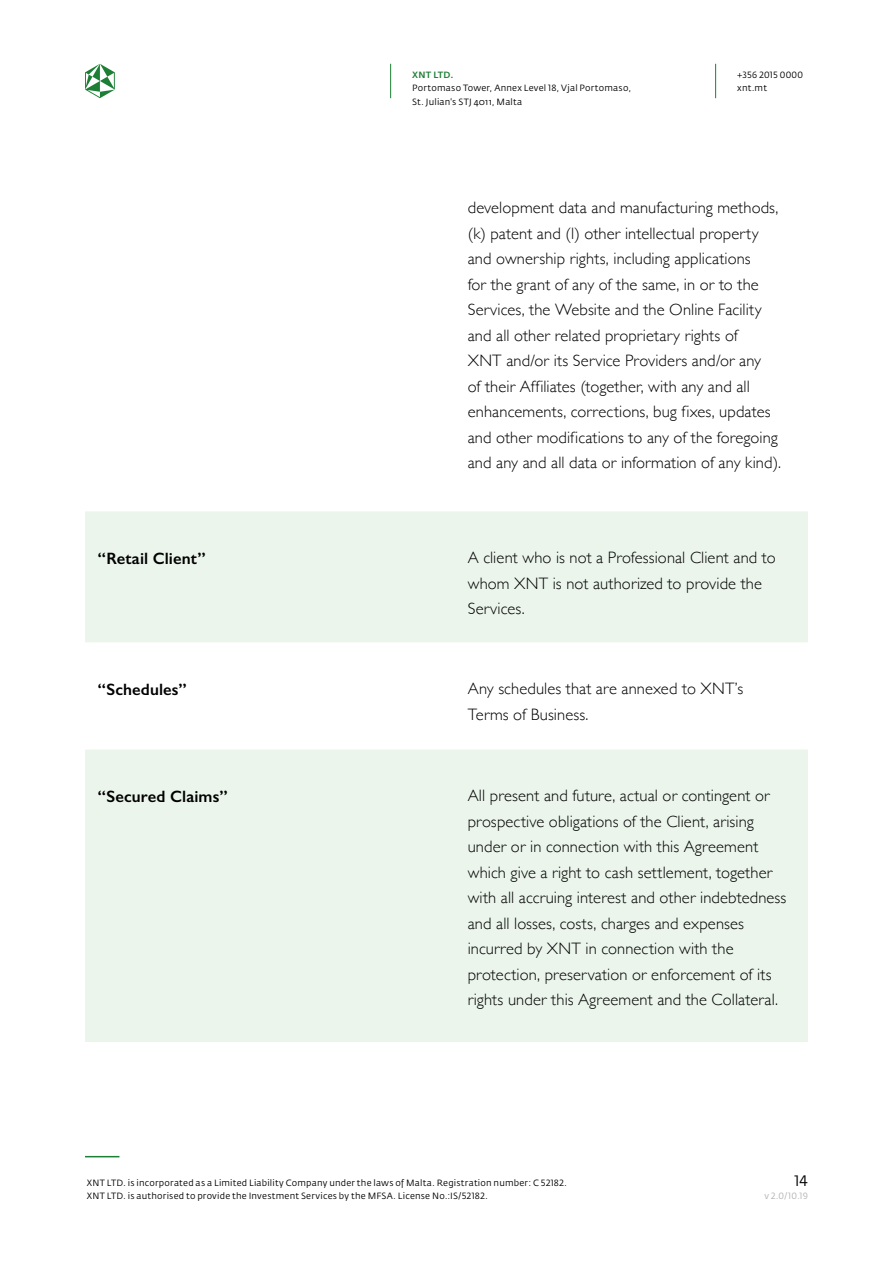
<style>
.page{position:relative;width:893px;height:1263px;background:#fff}
.page>*{position:absolute;margin:0;border:0;box-sizing:border-box;transform-origin:0 0}
.t1{font:300 16.5px/25.5px "Gill Sans";letter-spacing:.005em;color:#000}
.t2{font:600 16.5px "Gill Sans";letter-spacing:.005em;color:#000}
.t3{font:15px "Fedra Sans Pro";color:#000}
.t4{font:9px/13.5px "Fedra Sans Pro";letter-spacing:.025em;color:#000}
.t5{font:9px "Fedra Sans Pro";color:#b3b2b2}
.t6{font:500 9px "Fedra Sans Pro";letter-spacing:.025em;color:#1d7f35}
</style>
<div class="page">
<hr style="left:390px;top:64px;width:1px;height:34px;background:#1d7f35">
<hr style="left:715px;top:64px;width:1px;height:34px;background:#1d7f35">
<hr style="left:85px;top:1156px;width:34px;height:1px;background:#1d7f35">
<svg style="left:85px;top:64px;width:30px;height:34px"></svg>
<svg style="left:85px;top:511px;width:723px;height:531px;fill:#ebf5ec"></svg>
<p class="t6" style="left:412px;top:69px;width:43px">XNT LTD.</p>
<p class="t4" style="left:412px;top:81px;width:221px">Portomaso Tower, Annex Level 18, Vjal Portomaso,<br>St. Julian's STJ 4011, Malta</p>
<p class="t4" style="left:737px;top:68px;width:67px">+356 2015 0000 xnt.mt</p>
<p class="t1" style="left:468px;top:194px;width:315px">development data and manufacturing methods, (k) patent and (l) other intellectual property and ownership rights, including applications<br>for the grant of any of the same, in or to the Services, the Website and the Online Facility and all other related proprietary rights of<br>XNT and/or its Service Providers and/or any<br>of their Affiliates (together, with any and all enhancements, corrections, bug fixes, updates and other modifications to any of the foregoing and any and all data or information of any kind).</p>
<p class="t2" style="left:98px;top:548px;width:109px">“Retail Client”</p>
<p class="t1" style="left:468px;top:544px;width:310px">A client who is not a Professional Client and to whom XNT is not authorized to provide the<br>Services.</p>
<p class="t2" style="left:98px;top:679px;width:90px">“Schedules”</p>
<p class="t1" style="left:468px;top:675px;width:277px">Any schedules that are annexed to XNT’s<br>Terms of Business.</p>
<p class="t2" style="left:98px;top:786px;width:131px">“Secured Claims”</p>
<p class="t1" style="left:468px;top:782px;width:320px">All present and future, actual or contingent or prospective obligations of the Client, arising under or in connection with this Agreement which give a right to cash settlement, together with all accruing interest and other indebtedness and all losses, costs, charges and expenses incurred by XNT in connection with the protection, preservation or enforcement of its rights under this Agreement and the Collateral.</p>
<p class="t4" style="left:87px;top:1176px;width:481px">XNT LTD. is incorporated as a Limited Liability Company under the laws of Malta. Registration number: C 52182.<br>XNT LTD. is authorised to provide the Investment Services by the MFSA. License No.:IS/52182.</p>
<p class="t3" style="left:794px;top:1171px;width:15px">14</p>
<p class="t5" style="left:764px;top:1190px;width:45px">v 2.0/10.19</p>
</div>
